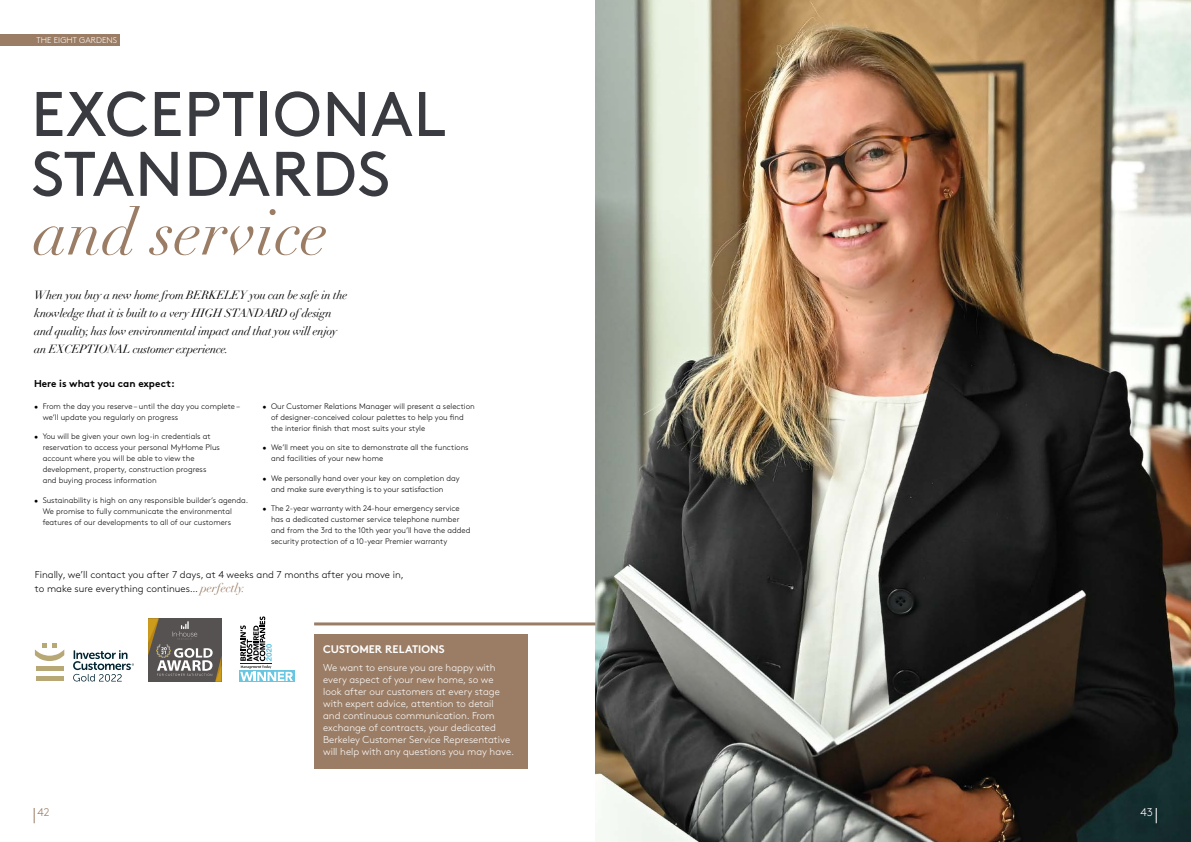
<style>
.page{position:relative;width:1191px;height:842px;background:#fff}
.page>*{position:absolute;margin:0;border:0;box-sizing:border-box;transform-origin:0 0}
.t1{font:italic 63.8px "Didot";color:#9b7d65}
.t2{font:62.9px/59.9px "Brown Pro";letter-spacing:.01em;color:#393b41}
.t3{font:italic 11.7px/18.1px "Didot";letter-spacing:-.02em;color:#000}
.t4{font:300 11.2px "Brown Pro";color:#9b7d65}
.t5{font:300 11.2px "Brown Pro";color:#fff}
.t6{font:700 11px "Brown Pro";color:#fff}
.t7{font:300 10px/12px "Brown Pro";color:#fff}
.t8{font:300 10px/14px "Brown Pro";color:#000}
.t9{font:700 10px "Brown Pro";color:#000}
.t10{font:300 8.4px "Brown Pro";letter-spacing:.01em;color:#fff}
.t11{font:300 8px/11px "Brown Pro";color:#000}
.s1{font-family:"Didot";font-weight:400;font-style:italic;font-size:12px;color:#9b7d65}
</style>
<div class="page">
<img style="left:595px;top:0;width:596px;height:842px">
<div style="left:0;top:34px;width:120px;height:11px;background:#9b7d65"></div>
<hr style="left:314px;top:622px;width:281px;height:3px;background:#9b7d65">
<div style="left:314px;top:635px;width:213px;height:134px;background:#9b7d65"></div>
<div style="left:239px;top:670px;width:55px;height:12px;background:#69c6e0"></div>
<svg style="left:240px;top:616px;width:53px;height:65px"></svg>
<div style="left:36px;top:676px;width:27px;height:5px;background:#b8a876"></div>
<div style="left:36px;top:666px;width:27px;height:5px;background:#b8a876"></div>
<svg style="left:35px;top:643px;width:29px;height:18px"></svg>
<svg style="left:73px;top:650px;width:61px;height:32px"></svg>
<svg style="left:148px;top:618px;width:73px;height:64px;background:#726b63"></svg>
<svg style="left:1156px;top:808px;width:1px;height:15px"></svg>
<svg style="left:34px;top:808px;width:1px;height:15px"></svg>
<p class="t10" style="left:37px;top:33px;width:82px">THE EIGHT GARDENS</p>
<h2 class="t2" style="left:31px;top:79px;width:416px">EXCEPTIONAL<br>STANDARDS</h2>
<h1 class="t1" style="left:34px;top:193px;width:296px">and service</h1>
<h3 class="t3" style="left:34px;top:286px;width:315px">When you buy a new home from BERKELEY you can be safe in the knowledge that it is built to a very HIGH STANDARD of design and quality, has low environmental impact and that you will enjoy an EXCEPTIONAL customer experience.</h3>
<p class="t9" style="left:34px;top:376px;width:142px">Here is what you can expect:</p>
<p class="t11" style="left:43px;top:400px;width:199px;text-indent:-9px">• From the day you reserve – until the day you complete – we’ll update you regularly on progress</p>
<p class="t11" style="left:43px;top:430px;width:179px;text-indent:-9px">• You will be given your own log-in credentials at reservation to access your personal MyHome Plus account where you will be able to view the development, property, construction progress and buying process information</p>
<p class="t11" style="left:43px;top:494px;width:207px;text-indent:-9px">• Sustainability is high on any responsible builder’s agenda.<br>We promise to fully communicate the environmental features of our developments to all of our customers</p>
<p class="t11" style="left:271px;top:400px;width:205px;text-indent:-9px">• Our Customer Relations Manager will present a selection of designer-conceived colour palettes to help you find the interior finish that most suits your style</p>
<p class="t11" style="left:271px;top:441px;width:199px;text-indent:-9px">• We’ll meet you on site to demonstrate all the functions and facilities of your new home</p>
<p class="t11" style="left:271px;top:472px;width:190px;text-indent:-9px">• We personally hand over your key on completion day and make sure everything is to your satisfaction</p>
<p class="t11" style="left:271px;top:502px;width:201px;text-indent:-9px">• The 2-year warranty with 24-hour emergency service has a dedicated customer service telephone number and from the 3rd to the 10th year you’ll have the added security protection of a 10-year Premier warranty</p>
<p class="t8" style="left:35px;top:566px;width:370px">Finally, we’ll contact you after 7 days, at 4 weeks and 7 months after you move in, to make sure everything continues… <span class="s1">perfectly.</span></p>
<h3 class="t6" style="left:323px;top:640px;width:123px">CUSTOMER RELATIONS</h3>
<p class="t7" style="left:323px;top:661px;width:193px">We want to ensure you are happy with every aspect of your new home, so we look after our customers at every stage with expert advice, attention to detail<br>and continuous communication. From exchange of contracts, your dedicated Berkeley Customer Service Representative will help with any questions you may have.</p>
<h3 class="t4" style="left:38px;top:804px;width:14px">42</h3>
<h3 class="t5" style="left:1140px;top:804px;width:14px">43</h3>
</div>
